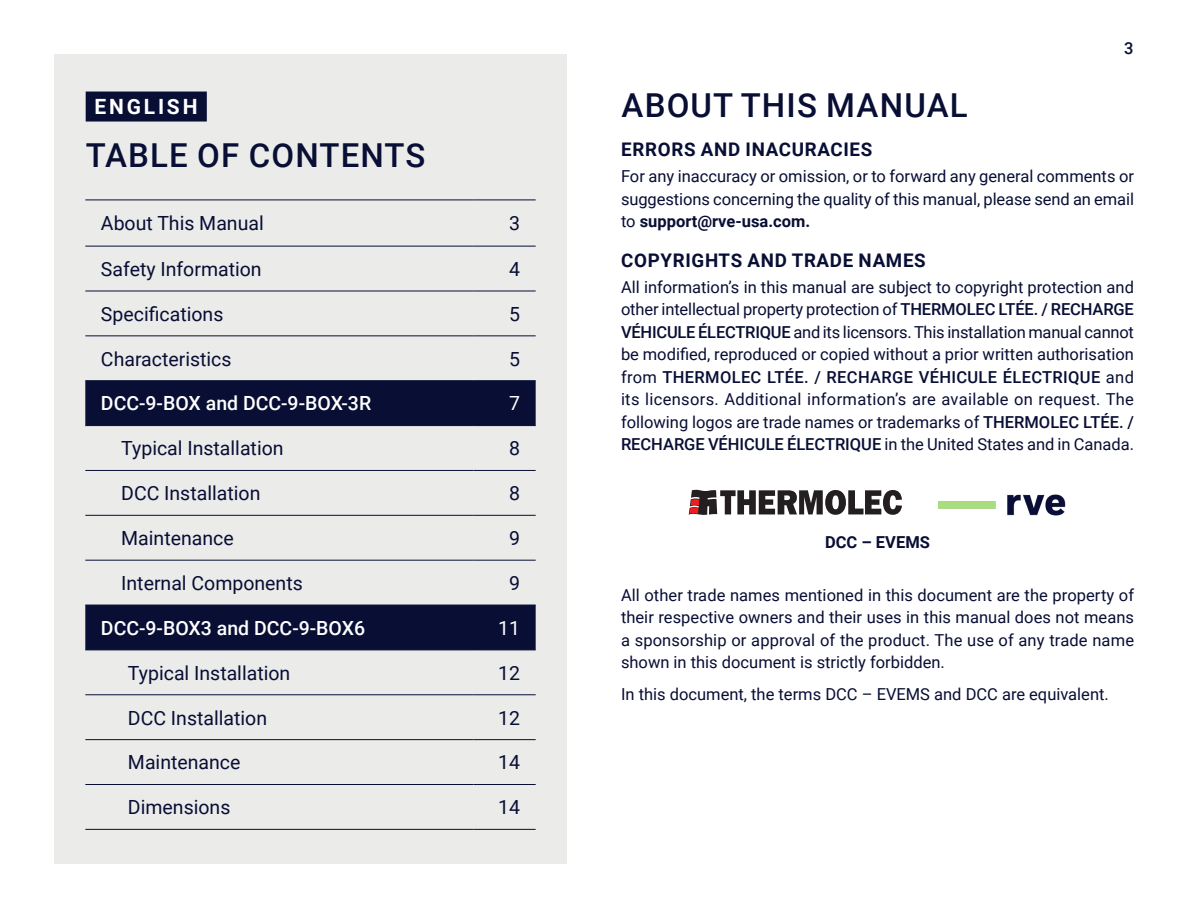
<style>
.page{position:relative;width:1188px;height:918px;background:#fff}
.page>*{position:absolute;margin:0;border:0;box-sizing:border-box;transform-origin:0 0}
.Titre_1{font:500 33px "Roboto";letter-spacing:.035em;color:#080e34}
.Titre_1-2{font:700 21px "Roboto";letter-spacing:.13em;color:#fff}
.Titre_3{font:19.5px "Roboto";color:#080e34}
.Titre_3-2{font:500 19.5px "Roboto";color:#fff}
.Table_des_matières{font:19.5px "Roboto";color:#080e34}
.Titre_3-3{font:19.5px "Roboto";color:#fff}
.Titre_2{font:700 18.75px "Roboto";letter-spacing:.035em;color:#080e34}
.Texte_4{font:16.5px/22.5px "Roboto";color:#080e34;text-align:justify}
.Texte_4-2{font:700 16.5px "Roboto";color:#080e34}
.t1{font:500 16.5px "Roboto";color:#080e34}
.s1{color:#080e34}
.s2{font-weight:700}
.s3{font-weight:500}
</style>
<div class="page">
<div style="left:54px;top:54px;width:513px;height:810px;background:#ebebea"></div>
<div style="left:85px;top:381px;width:451px;height:44px;background:#080e34"></div>
<div style="left:85px;top:606px;width:451px;height:44px;background:#080e34"></div>
<hr style="left:85px;top:200px;width:389px;height:1px;background:#080e34">
<hr style="left:85px;top:246px;width:389px;height:1px;background:#080e34">
<hr style="left:474px;top:200px;width:62px;height:1px;background:#080e34">
<hr style="left:474px;top:246px;width:62px;height:1px;background:#080e34">
<hr style="left:85px;top:291px;width:389px;height:1px;background:#080e34">
<hr style="left:474px;top:291px;width:62px;height:1px;background:#080e34">
<hr style="left:85px;top:335px;width:389px;height:1px;background:#080e34">
<hr style="left:474px;top:335px;width:62px;height:1px;background:#080e34">
<hr style="left:85px;top:380px;width:389px;height:1px;background:#080e34">
<hr style="left:474px;top:380px;width:62px;height:1px;background:#080e34">
<hr style="left:85px;top:425px;width:389px;height:1px;background:#080e34">
<hr style="left:474px;top:425px;width:62px;height:1px;background:#080e34">
<hr style="left:85px;top:470px;width:389px;height:1px;background:#080e34">
<hr style="left:474px;top:470px;width:62px;height:1px;background:#080e34">
<hr style="left:85px;top:515px;width:389px;height:1px;background:#080e34">
<hr style="left:474px;top:515px;width:62px;height:1px;background:#080e34">
<hr style="left:85px;top:560px;width:389px;height:1px;background:#080e34">
<hr style="left:474px;top:560px;width:62px;height:1px;background:#080e34">
<hr style="left:85px;top:605px;width:389px;height:1px;background:#080e34">
<hr style="left:474px;top:605px;width:62px;height:1px;background:#080e34">
<hr style="left:85px;top:650px;width:389px;height:1px;background:#080e34">
<hr style="left:474px;top:650px;width:62px;height:1px;background:#080e34">
<hr style="left:85px;top:694px;width:389px;height:1px;background:#080e34">
<hr style="left:474px;top:694px;width:62px;height:1px;background:#080e34">
<hr style="left:85px;top:739px;width:389px;height:1px;background:#080e34">
<hr style="left:474px;top:739px;width:62px;height:1px;background:#080e34">
<hr style="left:85px;top:784px;width:389px;height:1px;background:#080e34">
<hr style="left:85px;top:829px;width:389px;height:1px;background:#080e34">
<hr style="left:474px;top:784px;width:62px;height:1px;background:#080e34">
<hr style="left:474px;top:829px;width:62px;height:1px;background:#080e34">
<div style="left:86px;top:92px;width:121px;height:30px;background:#080e34"></div>
<svg style="left:689px;top:490px;width:213px;height:25px"></svg>
<img style="left:939px;top:494px;width:127px;height:21px">
<p class="t1" style="left:1124px;top:36px;width:11px">3</p>
<p class="Titre_1-2" style="left:86px;top:92px;width:122px"><span class="s1">I</span>ENGLISH<span class="s1">I</span></p>
<p class="Titre_1" style="left:622px;top:82px;width:348px">ABOUT THIS MANUAL</p>
<p class="Titre_2" style="left:621px;top:137px;width:252px">ERRORS AND INACURACIES</p>
<p class="Texte_4" style="left:621px;top:164px;width:515px">For any inaccuracy or omission, or to forward any general comments or suggestions concerning the quality of this manual, please send an email to <span class="s2">support@rve-usa.com.</span></p>
<p class="Titre_2" style="left:621px;top:247px;width:306px">COPYRIGHTS AND TRADE NAMES</p>
<p class="Texte_4" style="left:621px;top:275px;width:515px">All information’s in this manual are subject to copyright protection and other intellectual property protection of <span class="s3">THERMOLEC LTÉE. / RECHARGE VÉHICULE ÉLECTRIQUE</span> and its licensors. This installation manual cannot be modified, reproduced or copied without a prior written authorisation from <span class="s3">THERMOLEC LTÉE. / RECHARGE VÉHICULE ÉLECTRIQUE</span> and its licensors. Additional information’s are available on request. The following logos are trade names or trademarks of <span class="s3">THERMOLEC LTÉE. / RECHARGE VÉHICULE ÉLECTRIQUE</span> in the United States and in Canada.</p>
<p class="Titre_1" style="left:86px;top:132px;width:341px">TABLE OF CONTENTS</p>
<p class="Table_des_matières" style="left:101px;top:210px;width:164px">About This Manual</p>
<p class="Titre_3" style="left:509px;top:210px;width:12px">3</p>
<p class="Table_des_matières" style="left:101px;top:255px;width:162px">Safety Information</p>
<p class="Titre_3" style="left:509px;top:255px;width:12px">4</p>
<p class="Table_des_matières" style="left:101px;top:300px;width:124px">Specifications</p>
<p class="Titre_3" style="left:509px;top:300px;width:12px">5</p>
<p class="Titre_3" style="left:101px;top:345px;width:132px">Characteristics</p>
<p class="Titre_3" style="left:509px;top:345px;width:12px">5</p>
<p class="Titre_3-2" style="left:101px;top:390px;width:272px">DCC-9-BOX and DCC-9-BOX-3R</p>
<p class="Titre_3-3" style="left:509px;top:390px;width:12px">7</p>
<p class="Titre_3" style="left:121px;top:435px;width:164px">Typical Installation</p>
<p class="Titre_3" style="left:509px;top:435px;width:12px">8</p>
<p class="Titre_3" style="left:121px;top:480px;width:141px">DCC Installation</p>
<p class="Titre_3" style="left:509px;top:480px;width:12px">8</p>
<p class="Titre_3" style="left:121px;top:524px;width:114px">Maintenance</p>
<p class="Titre_3" style="left:509px;top:524px;width:12px">9</p>
<p class="Titre_3" style="left:121px;top:569px;width:183px">Internal Components</p>
<p class="Titre_3" style="left:509px;top:569px;width:12px">9</p>
<p class="Titre_3-2" style="left:101px;top:614px;width:266px">DCC-9-BOX3 and DCC-9-BOX6</p>
<p class="Titre_3-3" style="left:498px;top:614px;width:23px">11</p>
<p class="Titre_3" style="left:128px;top:659px;width:164px">Typical Installation</p>
<p class="Titre_3" style="left:498px;top:659px;width:23px">12</p>
<p class="Titre_3" style="left:128px;top:704px;width:141px">DCC Installation</p>
<p class="Titre_3" style="left:498px;top:704px;width:23px">12</p>
<p class="Titre_3" style="left:128px;top:749px;width:114px">Maintenance</p>
<p class="Titre_3" style="left:498px;top:749px;width:23px">14</p>
<p class="Titre_3" style="left:128px;top:794px;width:104px">Dimensions</p>
<p class="Titre_3" style="left:498px;top:794px;width:23px">14</p>
<p class="Texte_4-2" style="left:825px;top:530px;width:106px">DCC – EVEMS</p>
<p class="Texte_4" style="left:621px;top:583px;width:515px">All other trade names mentioned in this document are the property of their respective owners and their uses in this manual does not means a sponsorship or approval of the product. The use of any trade name shown in this document is strictly forbidden.</p>
<p class="Texte_4" style="left:621px;top:683px;width:489px">In this document, the terms DCC – EVEMS and DCC are equivalent.</p>
</div>
